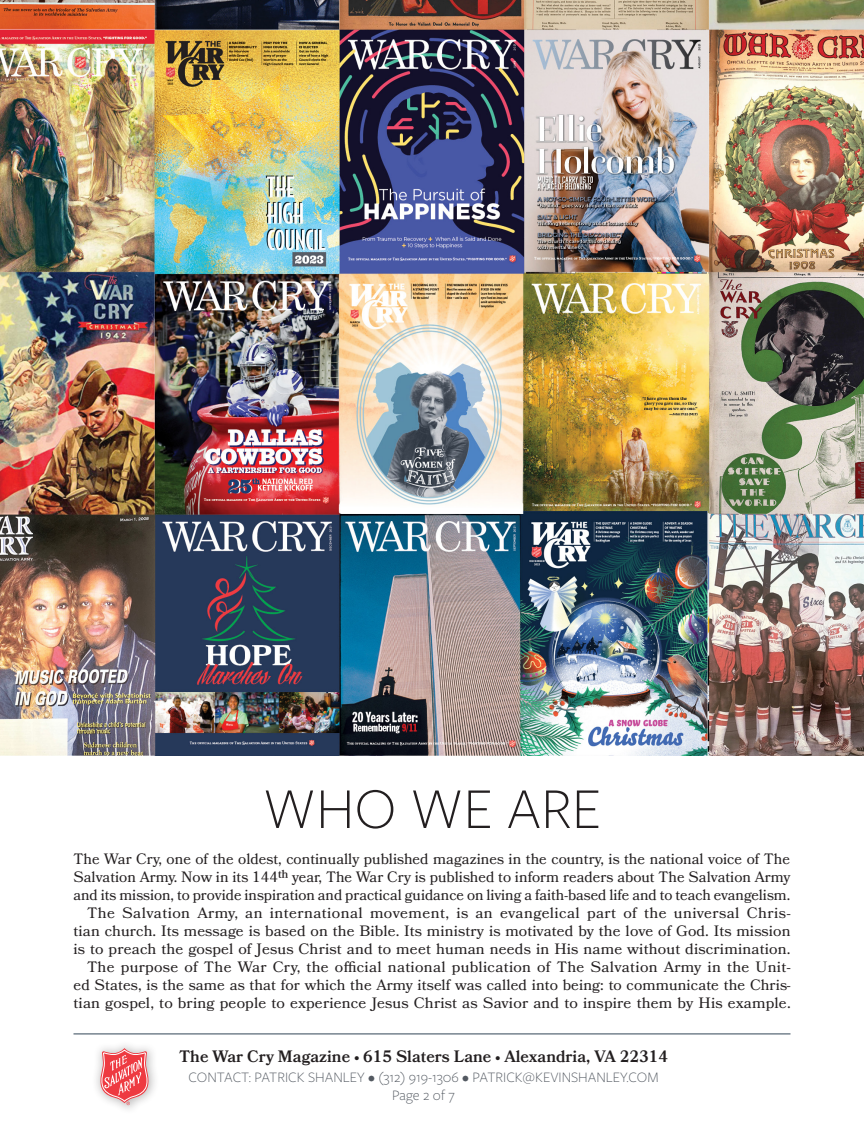
<style>
.page{position:relative;width:864px;height:1134px;background:#fff}
.page>*{position:absolute;margin:0;border:0;box-sizing:border-box;transform-origin:0 0}
.t1{font:300 60px "Freight Sans Pro";color:#231f20}
.t2{font:600 16.5px "Bookmania";color:#231f20}
.WC_Body_Justified{font:15px/18px "Bookmania";letter-spacing:.01em;color:#231f20;text-align:justify;scale:1.04 1}
.WC_Body_Justified-2{font:15px/18px "Bookmania";letter-spacing:.01em;color:#231f20;text-align:justify}
.t3{font:300 15px/18px "Freight Sans Pro";color:#535961;text-align:center}
</style>
<div class="page">
<hr style="left:74px;top:1033px;width:716px;height:2px;background:#76848f">
<img style="left:0;top:0;width:864px;height:756px">
<div style="left:91px;top:1039px;width:68px;height:76px;background:#231f20;opacity:.3"></div>
<svg style="left:99px;top:1048px;width:51px;height:57px;background:#ee8d91"></svg>
<p class="t1" style="left:263px;top:769px;width:340px">WHO WE ARE</p>
<p class="WC_Body_Justified-2" style="left:74px;top:850px;width:718px">The War Cry, one of the oldest, continually published magazines in the country, is the national voice of The Salvation Army. Now in its 144th year, The War Cry is published to inform readers about The Salvation Army and its mission, to provide inspiration and practical guidance on living a faith-based life and to teach evangelism.</p>
<p class="WC_Body_Justified" style="left:74px;top:904px;width:691px;text-indent:14px">The Salvation Army, an international movement, is an evangelical part of the universal Chris&shy;tian church. Its message is based on the Bible. Its ministry is motivated by the love of God. Its mission is to preach the gospel of Jesus Christ and to meet human needs in His name without discrimination.</p>
<p class="WC_Body_Justified" style="left:74px;top:958px;width:691px;text-indent:14px">The purpose of The War Cry, the official national publication of The Salvation Army in the Unit&shy;ed States, is the same as that for which the Army itself was called into being: to communicate the Chris&shy;tian gospel, to bring people to experience Jesus Christ as Savior and to inspire them by His example.</p>
<p class="t2" style="left:179px;top:1047px;width:491px">The War Cry Magazine • 615 Slaters Lane • Alexandria, VA 22314</p>
<p class="t3" style="left:188px;top:1067px;width:472px">CONTACT: PATRICK SHANLEY • (312) 919-1306 • PATRICK@KEVINSHANLEY.COM<br>Page 2 of 7</p>
</div>
